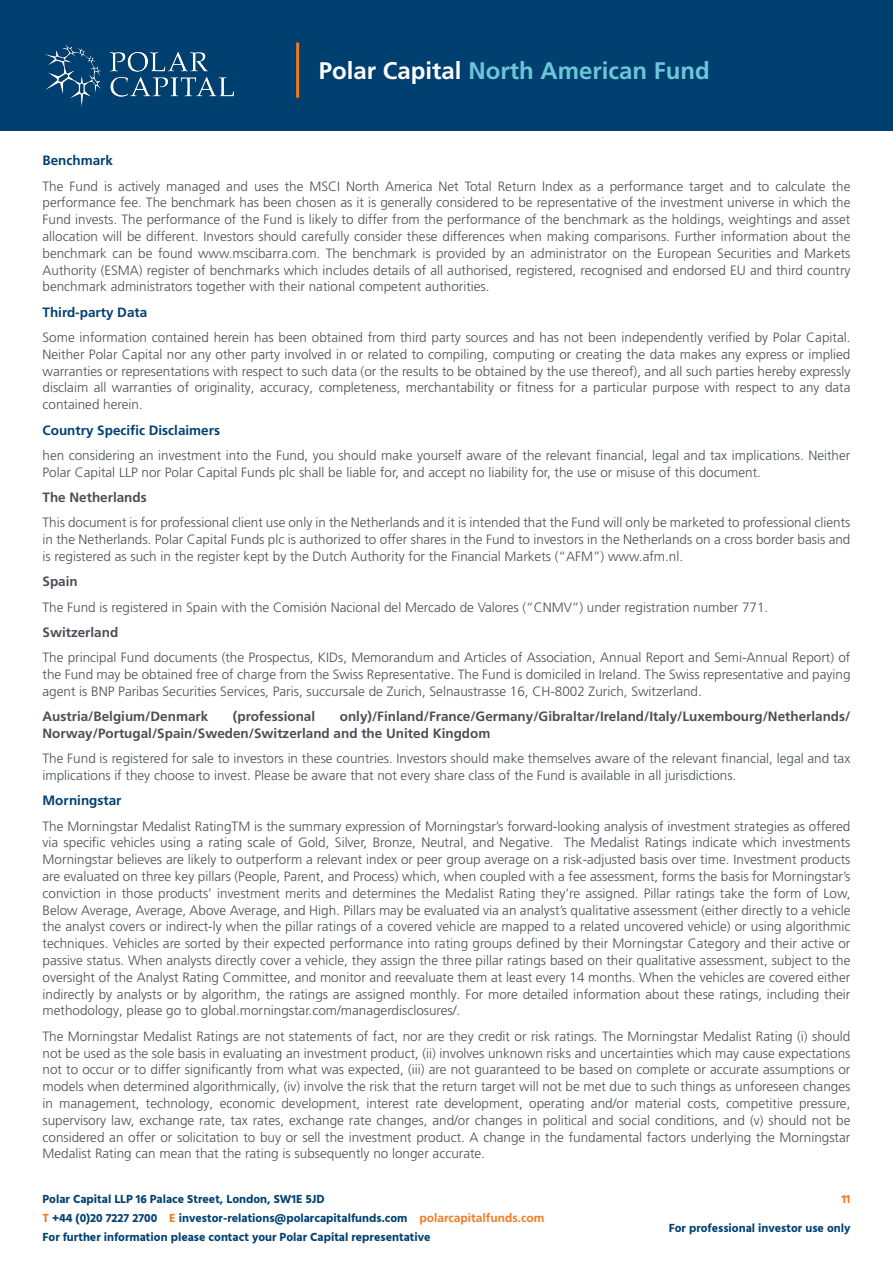
<style>
.page{position:relative;width:893px;height:1263px;background:#fff}
.page>*{position:absolute;margin:0;border:0;box-sizing:border-box;transform-origin:0 0}
.t1{font:700 24px "Frutiger LT Pro";color:#6dc5d8}
.Body_Text{font:300 13.5px/16.8px "Frutiger LT Pro";color:#4b4f55;text-align:justify}
.Body_Text-2{font:700 13.5px/16.8px "Frutiger LT Pro";color:#4b4f55}
.Body_Text-3{font:700 13.5px "Frutiger LT Pro";color:#004071}
.t2{font:700 12px/18.6px "Hind";color:#004071}
.t3{font:700 12px "Hind";color:#f47921}
.s1{color:#fff}
.s2{color:#f47921}
.s3{font-family:"Frutiger LT Pro";color:#f47921}
</style>
<div class="page">
<div style="left:0;top:0;width:893px;height:131px;background:#004071"></div>
<img style="left:45px;top:44px;width:189px;height:63px">
<hr style="left:296px;top:43px;width:3px;height:55px;background:#f47921">
<h1 class="t1" style="left:319px;top:57px;width:392px"><span class="s1">Polar Capital</span> North American Fund</h1>
<p class="Body_Text-3" style="left:43px;top:153px;width:72px">Benchmark</p>
<p class="Body_Text" style="left:43px;top:178px;width:809px">The Fund is actively managed and uses the MSCI North America Net Total Return Index as a performance target and to calculate the performance fee. The benchmark has been chosen as it is generally considered to be representative of the investment universe in which the Fund invests. The performance of the Fund is likely to differ from the performance of the benchmark as the holdings, weightings and asset allocation will be different. Investors should carefully consider these differences when making comparisons. Further information about the benchmark can be found www.mscibarra.com. The benchmark is provided by an administrator on the European Securities and Markets Authority (ESMA) register of benchmarks which includes details of all authorised, registered, recognised and endorsed EU and third country benchmark administrators together with their national competent authorities.</p>
<p class="Body_Text-3" style="left:43px;top:304px;width:106px">Third-party Data</p>
<p class="Body_Text" style="left:43px;top:329px;width:809px">Some information contained herein has been obtained from third party sources and has not been independently verified by Polar Capital.<br>Neither Polar Capital nor any other party involved in or related to compiling, computing or creating the data makes any express or implied warranties or representations with respect to such data (or the results to be obtained by the use thereof), and all such parties hereby expressly disclaim all warranties of originality, accuracy, completeness, merchantability or fitness for a particular purpose with respect to any data contained herein.</p>
<p class="Body_Text-3" style="left:43px;top:422px;width:179px">Country Specific Disclaimers</p>
<p class="Body_Text" style="left:43px;top:447px;width:809px">hen considering an investment into the Fund, you should make yourself aware of the relevant financial, legal and tax implications. Neither<br>Polar Capital LLP nor Polar Capital Funds plc shall be liable for, and accept no liability for, the use or misuse of this document.</p>
<p class="Body_Text-2" style="left:43px;top:489px;width:106px">The Netherlands</p>
<p class="Body_Text" style="left:43px;top:514px;width:809px">This document is for professional client use only in the Netherlands and it is intended that the Fund will only be marketed to professional clients in the Netherlands. Polar Capital Funds plc is authorized to offer shares in the Fund to investors in the Netherlands on a cross border basis and is registered as such in the register kept by the Dutch Authority for the Financial Markets (“AFM”) www.afm.nl.</p>
<p class="Body_Text-2" style="left:43px;top:573px;width:37px">Spain</p>
<p class="Body_Text" style="left:43px;top:598px;width:727px">The Fund is registered in Spain with the Comisión Nacional del Mercado de Valores (“CNMV”) under registration number 771.</p>
<p class="Body_Text-2" style="left:43px;top:624px;width:77px">Switzerland</p>
<p class="Body_Text" style="left:43px;top:649px;width:809px">The principal Fund documents (the Prospectus, KIDs, Memorandum and Articles of Association, Annual Report and Semi-Annual Report) of the Fund may be obtained free of charge from the Swiss Representative. The Fund is domiciled in Ireland. The Swiss representative and paying agent is BNP Paribas Securities Services, Paris, succursale de Zurich, Selnaustrasse 16, CH-8002 Zurich, Switzerland.</p>
<p class="Body_Text-2" style="left:43px;top:708px;width:167px">Austria/Belgium/Denmark</p>
<p class="Body_Text-2" style="left:233px;top:708px;width:84px">(professional</p>
<p class="Body_Text-2" style="left:43px;top:708px;width:809px;text-indent:297px">only)/Finland/France/Germany/Gibraltar/Ireland/Italy/Luxembourg/Netherlands/<br>Norway/Portugal/Spain/Sweden/Switzerland and the United Kingdom</p>
<p class="Body_Text" style="left:43px;top:750px;width:809px">The Fund is registered for sale to investors in these countries. Investors should make themselves aware of the relevant financial, legal and tax implications if they choose to invest. Please be aware that not every share class of the Fund is available in all jurisdictions.</p>
<p class="Body_Text-3" style="left:43px;top:792px;width:80px">Morningstar</p>
<p class="Body_Text" style="left:43px;top:817px;width:809px">The Morningstar Medalist RatingTM is the summary expression of Morningstar’s forward-looking analysis of investment strategies as offered via specific vehicles using a rating scale of Gold, Silver, Bronze, Neutral, and Negative. The Medalist Ratings indicate which investments Morningstar believes are likely to outperform a relevant index or peer group average on a risk-adjusted basis over time. Investment products are evaluated on three key pillars (People, Parent, and Process) which, when coupled with a fee assessment, forms the basis for Morningstar’s conviction in those products’ investment merits and determines the Medalist Rating they’re assigned. Pillar ratings take the form of Low, Below Average, Average, Above Average, and High. Pillars may be evaluated via an analyst’s qualitative assessment (either directly to a vehicle the analyst covers or indirect-ly when the pillar ratings of a covered vehicle are mapped to a related uncovered vehicle) or using algorithmic techniques. Vehicles are sorted by their expected performance into rating groups defined by their Morningstar Category and their active or passive status. When analysts directly cover a vehicle, they assign the three pillar ratings based on their qualitative assessment, subject to the oversight of the Analyst Rating Committee, and monitor and reevaluate them at least every 14 months. When the vehicles are covered either indirectly by analysts or by algorithm, the ratings are assigned monthly. For more detailed information about these ratings, including their methodology, please go to global.morningstar.com/managerdisclosures/.</p>
<p class="Body_Text" style="left:43px;top:1028px;width:809px">The Morningstar Medalist Ratings are not statements of fact, nor are they credit or risk ratings. The Morningstar Medalist Rating (i) should not be used as the sole basis in evaluating an investment product, (ii) involves unknown risks and uncertainties which may cause expectations not to occur or to differ significantly from what was expected, (iii) are not guaranteed to be based on complete or accurate assumptions or models when determined algorithmically, (iv) involve the risk that the return target will not be met due to such things as unforeseen changes in management, technology, economic development, interest rate development, operating and/or material costs, competitive pressure, supervisory law, exchange rate, tax rates, exchange rate changes, and/or changes in political and social conditions, and (v) should not be considered an offer or solicitation to buy or sell the investment product. A change in the fundamental factors underlying the Morningstar Medalist Rating can mean that the rating is subsequently no longer accurate.</p>
<p class="t2" style="left:43px;top:1190px;width:503px">Polar Capital LLP 16 Palace Street, London, SW1E 5JD<br><span class="s2">T</span> +44 (0)20 7227 2700 <span class="s2">E</span> investor-relations@polarcapitalfunds.com <span class="s3">polarcapitalfunds.com<br></span>For further information please contact your Polar Capital representative</p>
<p class="t3" style="left:841px;top:1192px;width:11px">11</p>
<p class="t2" style="left:669px;top:1219px;width:183px">For professional investor use only</p>
</div>
